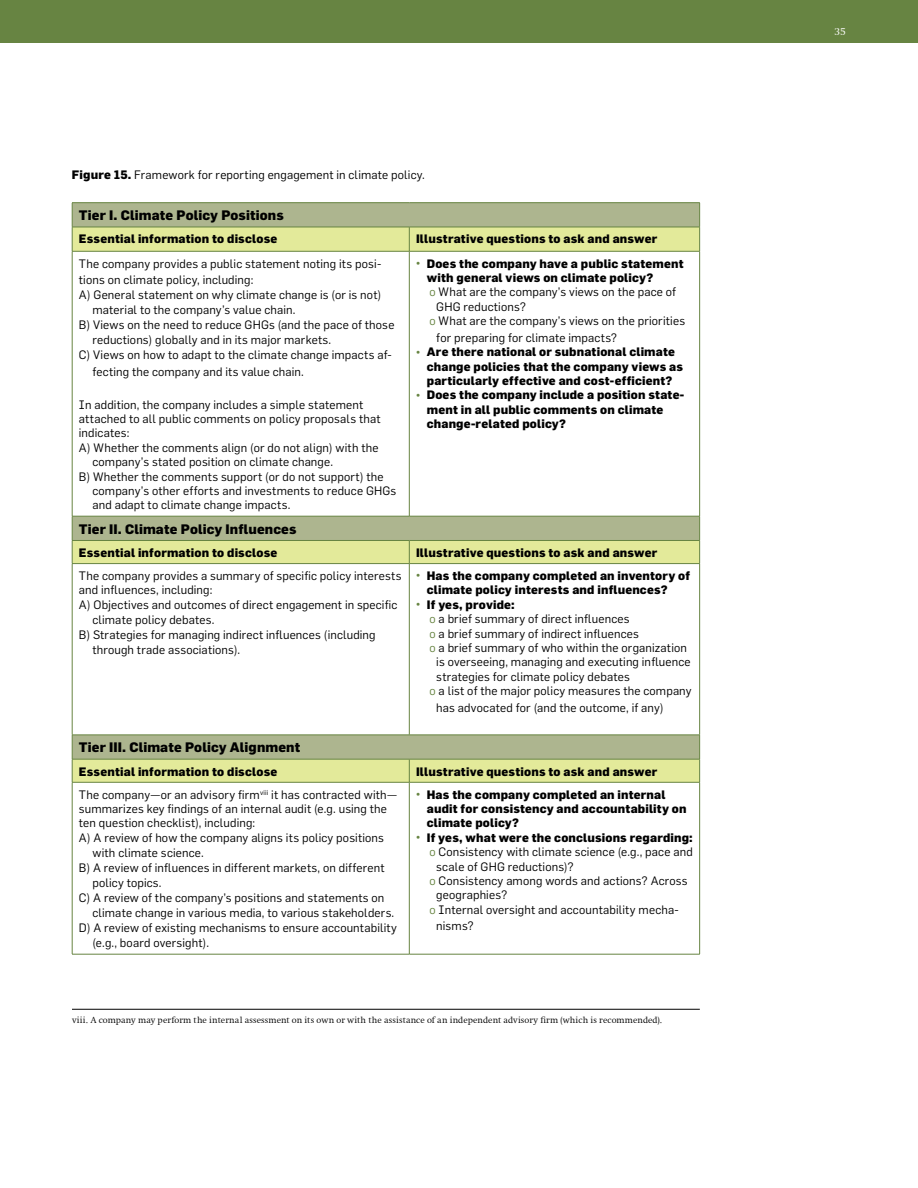
<style>
.page{position:relative;width:918px;height:1188px;background:#fff}
.page>*{position:absolute;margin:0;border:0;box-sizing:border-box;transform-origin:0 0}
.t1{font:800 13.5px "Flama";letter-spacing:.01em;color:#000}
.t2{font:12px/16.5px "Flama";letter-spacing:.015em;color:#000}
.t3{font:800 12px/14.4px "Flama";letter-spacing:.015em;color:#000}
.t4{font:300 10.5px "Swift Com";color:#fff}
.t5{font:300 9px "Swift Com";letter-spacing:.015em;color:#000}
.s1{font-weight:800}
.s2{color:#678442}
</style>
<div class="page">
<div style="left:0;top:0;width:918px;height:43px;background:#678442"></div>
<svg style="left:73px;top:203px;width:626px;height:24px;background:#aab38c"></svg>
<svg style="left:73px;top:228px;width:626px;height:554px"></svg>
<hr style="left:72px;top:202px;width:337px;height:1px;background:#678442">
<hr style="left:409px;top:202px;width:291px;height:1px;background:#678442">
<hr style="left:72px;top:227px;width:337px;height:1px;background:#678442">
<svg style="left:72px;top:203px;width:1px;height:48px"></svg>
<hr style="left:409px;top:227px;width:291px;height:1px;background:#678442">
<svg style="left:409px;top:227px;width:1px;height:24px"></svg>
<svg style="left:699px;top:203px;width:1px;height:48px"></svg>
<hr style="left:72px;top:251px;width:337px;height:1px;background:#678442">
<hr style="left:72px;top:251px;width:1px;height:265px;background:#678442">
<hr style="left:409px;top:251px;width:291px;height:1px;background:#678442">
<hr style="left:409px;top:251px;width:1px;height:265px;background:#678442">
<hr style="left:699px;top:251px;width:1px;height:265px;background:#678442">
<hr style="left:72px;top:516px;width:337px;height:1px;background:#678442">
<hr style="left:409px;top:516px;width:291px;height:1px;background:#678442">
<hr style="left:72px;top:540px;width:337px;height:1px;background:#678442">
<svg style="left:72px;top:516px;width:1px;height:47px"></svg>
<hr style="left:409px;top:540px;width:291px;height:1px;background:#678442">
<svg style="left:409px;top:541px;width:1px;height:22px"></svg>
<svg style="left:699px;top:516px;width:1px;height:47px"></svg>
<hr style="left:72px;top:563px;width:337px;height:1px;background:#678442">
<hr style="left:72px;top:564px;width:1px;height:171px;background:#678442">
<hr style="left:409px;top:563px;width:291px;height:1px;background:#678442">
<hr style="left:409px;top:564px;width:1px;height:171px;background:#678442">
<hr style="left:699px;top:564px;width:1px;height:171px;background:#678442">
<hr style="left:72px;top:735px;width:337px;height:1px;background:#678442">
<hr style="left:409px;top:735px;width:291px;height:1px;background:#678442">
<hr style="left:72px;top:759px;width:337px;height:1px;background:#678442">
<svg style="left:72px;top:735px;width:1px;height:47px"></svg>
<hr style="left:409px;top:759px;width:291px;height:1px;background:#678442">
<svg style="left:409px;top:759px;width:1px;height:23px"></svg>
<svg style="left:699px;top:735px;width:1px;height:47px"></svg>
<hr style="left:72px;top:782px;width:337px;height:1px;background:#678442">
<hr style="left:72px;top:782px;width:1px;height:172px;background:#678442">
<hr style="left:409px;top:782px;width:291px;height:1px;background:#678442">
<hr style="left:409px;top:782px;width:1px;height:172px;background:#678442">
<hr style="left:699px;top:782px;width:1px;height:172px;background:#678442">
<hr style="left:72px;top:954px;width:337px;height:1px;background:#678442">
<hr style="left:409px;top:954px;width:291px;height:1px;background:#678442">
<hr style="left:72px;top:1009px;width:628px;height:1px;background:#000">
<p class="t2" style="left:72px;top:166px;width:354px"><span class="s1">Figure 15.</span> Framework for reporting engagement in climate policy.</p>
<p class="t1" style="left:79px;top:207px;width:206px">Tier I. Climate Policy Positions</p>
<p class="t3" style="left:79px;top:231px;width:200px">Essential information to disclose</p>
<p class="t3" style="left:416px;top:231px;width:243px">Illustrative questions to ask and answer</p>
<p class="t2" style="left:79px;top:255px;width:304px">The company provides a public statement noting its posi&shy;tions on climate policy, including:</p>
<p class="t2" style="left:79px;top:286px;width:304px">A) General statement on why climate change is (or is not)</p>
<p class="t2" style="left:92px;top:301px;width:205px">material to the company’s value chain.</p>
<p class="t2" style="left:79px;top:316px;width:317px">B) Views on the need to reduce GHGs (and the pace of those</p>
<p class="t2" style="left:92px;top:331px;width:240px">reductions) globally and in its major markets.</p>
<p class="t2" style="left:79px;top:346px;width:314px">C) Views on how to adapt to the climate change impacts af-</p>
<p class="t2" style="left:92px;top:363px;width:213px">fecting the company and its value chain.</p>
<p class="t2" style="left:79px;top:396px;width:286px">In addition, the company includes a simple statement</p>
<p class="t2" style="left:79px;top:410px;width:303px">attached to all public comments on policy proposals that</p>
<p class="t2" style="left:79px;top:425px;width:52px">indicates:</p>
<p class="t2" style="left:79px;top:439px;width:301px">A) Whether the comments align (or do not align) with the</p>
<p class="t2" style="left:92px;top:454px;width:242px">company’s stated position on climate change.</p>
<p class="t2" style="left:79px;top:468px;width:306px">B) Whether the comments support (or do not support) the</p>
<p class="t2" style="left:92px;top:482px;width:305px">company’s other efforts and investments to reduce GHGs</p>
<p class="t2" style="left:92px;top:497px;width:199px">and adapt to climate change impacts.</p>
<p class="t3" style="left:427px;top:256px;width:258px">Does the company have a public statement</p>
<p class="t3" style="left:427px;top:270px;width:228px">with general views on climate policy?</p>
<p class="t2" style="left:430px;top:284px;width:248px"><span class="s2">o</span> What are the company’s views on the pace of</p>
<p class="t2" style="left:436px;top:298px;width:91px">GHG reductions?</p>
<p class="t2" style="left:430px;top:313px;width:257px"><span class="s2">o</span> What are the company’s views on the priorities</p>
<p class="t2" style="left:436px;top:329px;width:182px">for preparing for climate impacts?</p>
<p class="t3" style="left:427px;top:344px;width:259px">Are there national or subnational climate change policies that the company views as particularly effective and cost-efficient?<br>Does the company include a position state&shy;ment in all public comments on climate change-related policy?</p>
<p class="t1" style="left:79px;top:520px;width:219px">Tier II. Climate Policy Influences</p>
<p class="t3" style="left:79px;top:545px;width:200px">Essential information to disclose</p>
<p class="t3" style="left:416px;top:545px;width:243px">Illustrative questions to ask and answer</p>
<p class="t2" style="left:79px;top:567px;width:324px">The company provides a summary of specific policy interests</p>
<p class="t2" style="left:79px;top:582px;width:135px">and influences, including:</p>
<p class="t2" style="left:79px;top:597px;width:320px">A) Objectives and outcomes of direct engagement in specific</p>
<p class="t2" style="left:92px;top:612px;width:124px">climate policy debates.</p>
<p class="t2" style="left:79px;top:627px;width:298px">B) Strategies for managing indirect influences (including</p>
<p class="t2" style="left:92px;top:642px;width:149px">through trade associations).</p>
<p class="t3" style="left:427px;top:568px;width:265px">Has the company completed an inventory of</p>
<p class="t3" style="left:427px;top:582px;width:242px">climate policy interests and influences?</p>
<p class="t3" style="left:427px;top:597px;width:89px">If yes, provide:</p>
<p class="t2" style="left:430px;top:610px;width:202px"><span class="s2">o</span> a brief summary of direct influences</p>
<p class="t2" style="left:430px;top:625px;width:211px"><span class="s2">o</span> a brief summary of indirect influences</p>
<p class="t2" style="left:430px;top:639px;width:259px"><span class="s2">o</span> a brief summary of who within the organization</p>
<p class="t2" style="left:436px;top:654px;width:256px">is overseeing, managing and executing influence</p>
<p class="t2" style="left:436px;top:668px;width:195px">strategies for climate policy debates</p>
<p class="t2" style="left:430px;top:682px;width:264px"><span class="s2">o</span> a list of the major policy measures the company</p>
<p class="t2" style="left:436px;top:699px;width:229px">has advocated for (and the outcome, if any)</p>
<p class="t1" style="left:79px;top:739px;width:223px">Tier III. Climate Policy Alignment</p>
<p class="t3" style="left:79px;top:764px;width:200px">Essential information to disclose</p>
<p class="t3" style="left:416px;top:764px;width:243px">Illustrative questions to ask and answer</p>
<p class="t2" style="left:79px;top:786px;width:320px">The company—or an advisory firm<sup>viii</sup> it has contracted with—</p>
<p class="t2" style="left:79px;top:800px;width:310px">summarizes key findings of an internal audit (e.g. using the</p>
<p class="t2" style="left:79px;top:815px;width:178px">ten question checklist), including:</p>
<p class="t2" style="left:79px;top:830px;width:307px">A) A review of how the company aligns its policy positions</p>
<p class="t2" style="left:92px;top:845px;width:113px">with climate science.</p>
<p class="t2" style="left:79px;top:860px;width:307px">B) A review of influences in different markets, on different</p>
<p class="t2" style="left:92px;top:875px;width:71px">policy topics.</p>
<p class="t2" style="left:79px;top:890px;width:307px">C) A review of the company’s positions and statements on</p>
<p class="t2" style="left:92px;top:905px;width:303px">climate change in various media, to various stakeholders.</p>
<p class="t2" style="left:79px;top:920px;width:320px">D) A review of existing mechanisms to ensure accountability</p>
<p class="t2" style="left:92px;top:935px;width:118px">(e.g., board oversight).</p>
<p class="t3" style="left:427px;top:787px;width:240px">Has the company completed an internal</p>
<p class="t3" style="left:427px;top:801px;width:261px">audit for consistency and accountability on</p>
<p class="t3" style="left:427px;top:816px;width:94px">climate policy?</p>
<p class="t3" style="left:427px;top:830px;width:267px">If yes, what were the conclusions regarding:</p>
<p class="t2" style="left:430px;top:844px;width:265px"><span class="s2">o</span> Consistency with climate science (e.g., pace and</p>
<p class="t2" style="left:436px;top:858px;width:139px">scale of GHG reductions)?</p>
<p class="t2" style="left:430px;top:872px;width:260px"><span class="s2">o</span> Consistency among words and actions? Across</p>
<p class="t2" style="left:436px;top:887px;width:73px">geographies?</p>
<p class="t2" style="left:430px;top:901px;width:251px"><span class="s2">o</span> Internal oversight and accountability mecha-</p>
<p class="t2" style="left:436px;top:918px;width:39px">nisms?</p>
<p class="t5" style="left:72px;top:1015px;width:592px">viii. A company may perform the internal assessment on its own or with the assistance of an independent advisory firm (which is recommended).</p>
<p class="t4" style="left:835px;top:25px;width:13px">35</p>
</div>
